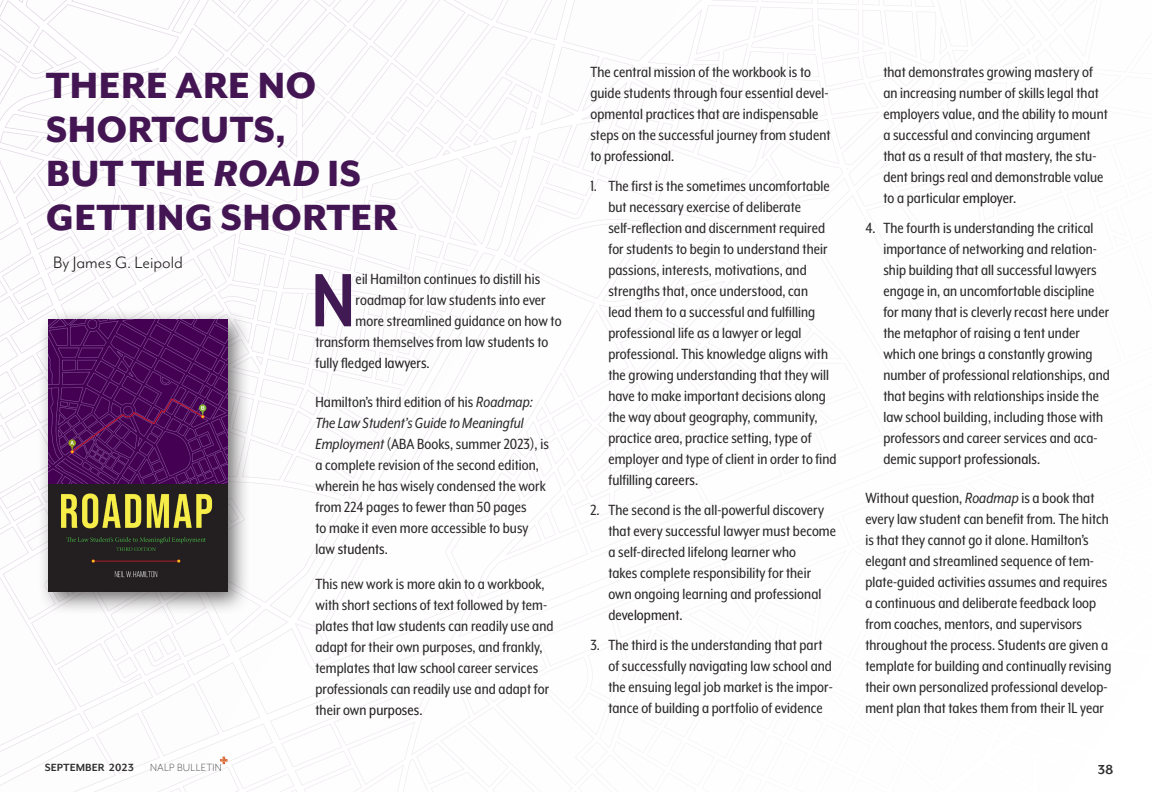
<style>
.page{position:relative;width:1152px;height:792px;background:#fff}
.page>*{position:absolute;margin:0;border:0;box-sizing:border-box;transform-origin:0 0}
.Body{font:700 87px "Mr Eaves XL Mod Nar OT";color:#421a53}
.Headline1{font:800 42px/44px "Mr Eaves Mod OT";color:#431653}
.Author_By_Line{font:19px "Mr Eaves Mod OT";color:#231f20}
.Body-2{font:17px/21px "Mr Eaves XL Mod Nar OT";letter-spacing:.005em;color:#2b292a}
.t1{font:700 15px "Mr Eaves Mod OT";color:#312f30}
.t2{font:700 12px "Mr Eaves Mod OT";color:#312f30}
.t3{font:300 12px "Mr Eaves Mod OT";letter-spacing:.02em;color:#312f30}
.s1{font-style:italic}
.s2{color:#231f20}
</style>
<div class="page">
<img style="left:0;top:0;width:1121px;height:792px">
<div style="left:37px;top:309px;width:214px;height:306px;background:#231f20;opacity:.64"></div>
<img style="left:49px;top:320px;width:179px;height:272px">
<svg style="left:220px;top:757px;width:8px;height:7px"></svg>
<p class="Headline1" style="left:46px;top:63px;width:353px">THERE ARE NO<br>SHORTCUTS,<br>BUT THE <span class="s1">ROAD</span> IS<br>GETTING SHORTER</p>
<p class="Author_By_Line" style="left:53px;top:252px;width:131px">By James G. Leipold</p>
<p class="Body" style="left:311px;top:254px;width:45px">N</p>
<p class="Body-2" style="left:356px;top:269px;width:186px">eil Hamilton continues to distill his</p>
<p class="Body-2" style="left:356px;top:290px;width:191px">roadmap for law students into ever</p>
<p class="Body-2" style="left:356px;top:311px;width:207px">more streamlined guidance on how to</p>
<p class="Body-2" style="left:315px;top:332px;width:234px">transform themselves from law students to</p>
<p class="Body-2" style="left:315px;top:353px;width:116px">fully fledge<span class="s2">d lawyers.</span></p>
<p class="Body-2" style="left:315px;top:392px;width:235px">Hamilton’s third edition of his <span class="s1">Roadmap:<br>The Law Student’s Guide to Meaningful Employment</span> (ABA Books, summer 2023), is a complete revision of the second edition, wherein he has wisely condensed the work from 224 pages to fewer than 50 pages<br>to make it even more accessible to busy law <span class="s2">students.</span></p>
<p class="Body-2" style="left:315px;top:573px;width:240px">This new work is more akin to a workbook, with short sections of text followed by tem&shy;plates that law students can readily use and adapt for their own purposes, and frankly, templates that law school career services professionals can readily use and adapt for their own <span class="s2">purposes.</span></p>
<p class="Body-2" style="left:590px;top:61px;width:242px">The central mission of the workbook is to guide students through four essential devel&shy;opmental practices that are indispensable steps on the successful journey from student to profe<span class="s2">ssional.</span></p>
<p class="Body-2" style="left:608px;top:175px;width:230px;text-indent:-18px">1. The first is the sometimes uncomfortable but necessary exercise of deliberate self-reflection and discernment required for students to begin to understand their passions, interests, motivations, and strengths that, once understood, can<br>lead them to a successful and fulfilling professional life as a lawyer or legal professional. This knowledge aligns with the growing understanding that they will have to make important decisions along the way about geography, community, practice area, practice setting, type of employer and type of client in order to find fulfillin<span class="s2">g careers.</span></p>
<p class="Body-2" style="left:608px;top:499px;width:229px;text-indent:-18px">2. The second is the all-powerful discovery that every successful lawyer must become a self-directed lifelong learner who<br>takes complete responsibility for their own ongoing learning and professional de<span class="s2">velopment.</span></p>
<p class="Body-2" style="left:608px;top:634px;width:226px;text-indent:-18px">3. The third is the understanding that part of successfully navigating law school and the ensuing legal job market is the impor&shy;tance of building a portfolio of evidence</p>
<p class="Body-2" style="left:883px;top:61px;width:226px">that demonstrates growing mastery of an increasing number of skills legal that employers value, and the ability to mount a successful and convincing argument that as a result of that mastery, the stu&shy;dent brings real and demonstrable value to a particular <span class="s2">employer.</span></p>
<p class="Body-2" style="left:883px;top:217px;width:228px;text-indent:-18px">4. The fourth is understanding the critical importance of networking and relation&shy;ship building that all successful lawyers engage in, an uncomfortable discipline for many that is cleverly recast here under the metaphor of raising a tent under which one brings a constantly growing number of professional relationships, and that begins with relationships inside the law school building, including those with professors and career services and aca&shy;demic support prof<span class="s2">essionals.</span></p>
<p class="Body-2" style="left:865px;top:487px;width:248px">Without question, <span class="s1">Roadmap</span> is a book that every law student can benefit from. The hitch is that they cannot go it alone. Hamilton’s elegant and streamlined sequence of tem&shy;plate-guided activities assumes and requires a continuous and deliberate feedback loop from coaches, mentors, and supervisors throughout the process. Students are given a template for building and continually revising their own personalized professional develop&shy;ment plan that takes them from their 1L year</p>
<p class="t2" style="left:45px;top:761px;width:91px">SEPTEMBER 2023</p>
<p class="t3" style="left:150px;top:761px;width:73px">NALP BULLETIN</p>
<p class="t1" style="left:1098px;top:761px;width:17px">38</p>
</div>
